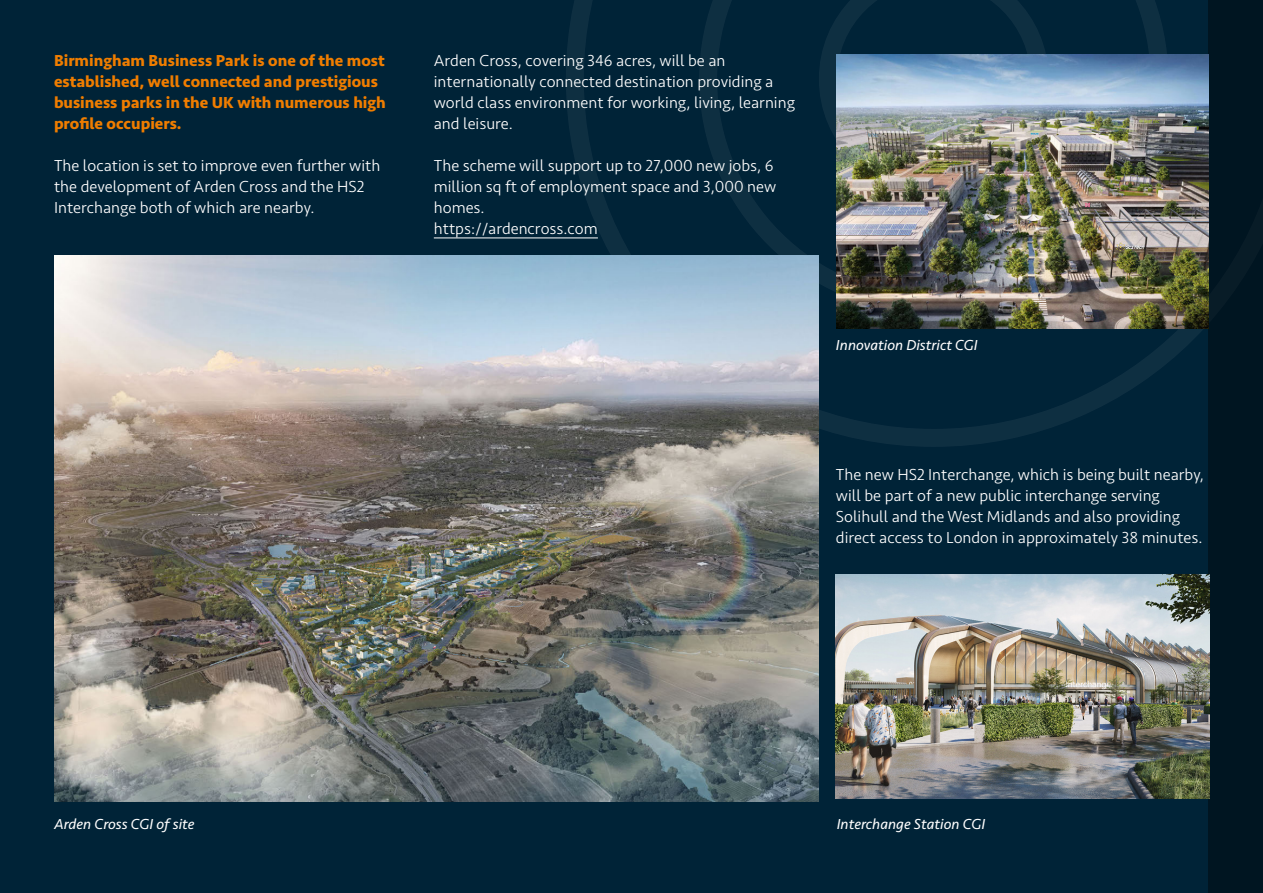
<style>
.page{position:relative;width:1263px;height:893px;background:#002337}
.page>*{position:absolute;margin:0;border:0;box-sizing:border-box;transform-origin:0 0}
.t1{font:300 16.5px/21px "Seravek Basic";color:#fff}
.t2{font:700 16.5px/21px "Seravek Basic";color:#ef7d00}
.t3{font:italic 15px "Seravek Basic";color:#fff}
</style>
<div class="page">
<svg style="left:557px;top:0;width:652px;height:448px"></svg>
<svg style="left:819px;top:0;width:230px;height:194px"></svg>
<div style="left:1209px;top:0;width:54px;height:893px;background:#001521"></div>
<hr style="left:434px;top:238px;width:164px;height:1px;background:#fff">
<img style="left:836px;top:575px;width:373px;height:223px">
<img style="left:54px;top:255px;width:764px;height:546px">
<img style="left:837px;top:54px;width:371px;height:275px">
<p class="t2" style="left:54px;top:50px;width:333px">Birmingham Business Park is one of the most established, well connected and prestigious business parks in the UK with numerous high profile occupiers.</p>
<p class="t1" style="left:54px;top:155px;width:328px">The location is set to improve even further with the development of Arden Cross and the HS2<br>Interchange both of which are nearby.</p>
<p class="t1" style="left:434px;top:50px;width:363px">Arden Cross, covering 346 acres, will be an internationally connected destination providing a world class environment for working, living, learning and leisure.</p>
<p class="t1" style="left:434px;top:155px;width:344px">The scheme will support up to 27,000 new jobs, 6 million sq ft of employment space and 3,000 new homes.<br>https://ardencross.com</p>
<p class="t3" style="left:836px;top:336px;width:143px">Innovation District CGI</p>
<p class="t1" style="left:836px;top:464px;width:369px">The new HS2 Interchange, which is being built nearby, will be part of a new public interchange serving Solihull and the West Midlands and also providing direct access to London in approximately 38 minutes.</p>
<p class="t3" style="left:54px;top:815px;width:142px">Arden Cross CGI of site</p>
<p class="t3" style="left:837px;top:815px;width:150px">Interchange Station CGI</p>
</div>
